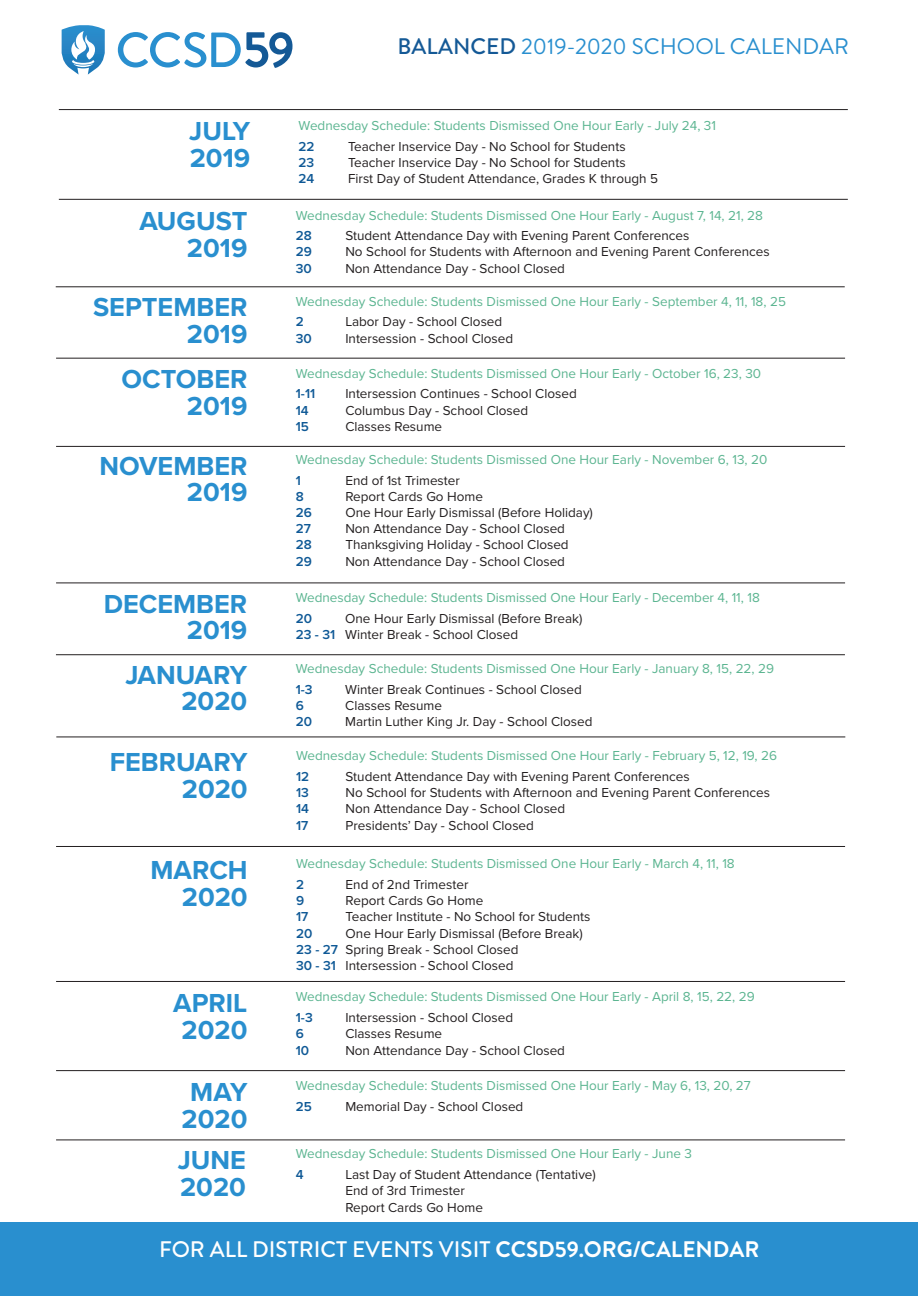
<style>
.page{position:relative;width:918px;height:1296px;background:#fff}
.page>*{position:absolute;margin:0;border:0;box-sizing:border-box;transform-origin:0 0}
.t1{font:700 27px "Proxima Nova";color:#298fcf}
.t2{font:500 22.5px "Brandon Grotesque";color:#fff}
.t3{font:22.5px "Brandon Grotesque";color:#298fcf}
.t4{font:13.5px "Proxima Nova";color:#231f20}
.t5{font:13.5px "Proxima Nova";color:#5cb591}
.t6{font:600 13.5px "Proxima Nova";color:#0f5996}
.s1{font-weight:500;color:#145996}
.s2{font-weight:600;color:#0f5996}
.s3{font-weight:700}
</style>
<div class="page">
<svg style="left:118px;top:32px;width:175px;height:36px"></svg>
<svg style="left:62px;top:25px;width:43px;height:50px"></svg>
<hr style="left:59px;top:199px;width:789px;height:1px;background:#231f20">
<hr style="left:59px;top:109px;width:789px;height:1px;background:#231f20">
<div style="left:0;top:1223px;width:918px;height:73px;background:#298fcf"></div>
<hr style="left:56px;top:287px;width:789px;height:1px;background:#231f20">
<hr style="left:56px;top:358px;width:789px;height:1px;background:#231f20">
<hr style="left:56px;top:446px;width:789px;height:1px;background:#231f20">
<hr style="left:56px;top:583px;width:789px;height:1px;background:#231f20">
<hr style="left:56px;top:654px;width:789px;height:1px;background:#231f20">
<hr style="left:56px;top:737px;width:789px;height:1px;background:#231f20">
<hr style="left:56px;top:846px;width:789px;height:1px;background:#231f20">
<hr style="left:56px;top:981px;width:789px;height:1px;background:#231f20">
<hr style="left:56px;top:1070px;width:789px;height:1px;background:#231f20">
<hr style="left:56px;top:1140px;width:789px;height:1px;background:#231f20">
<p class="t1" style="left:189px;top:111px;width:62px">JULY</p>
<p class="t1" style="left:190px;top:138px;width:62px">2019</p>
<p class="t1" style="left:139px;top:201px;width:110px">AUGUST</p>
<p class="t1" style="left:187px;top:228px;width:62px">2019</p>
<p class="t1" style="left:93px;top:287px;width:156px">SEPTEMBER</p>
<p class="t1" style="left:187px;top:314px;width:62px">2019</p>
<p class="t1" style="left:122px;top:359px;width:127px">OCTOBER</p>
<p class="t1" style="left:187px;top:386px;width:62px">2019</p>
<p class="t1" style="left:99px;top:445px;width:150px">NOVEMBER</p>
<p class="t1" style="left:187px;top:472px;width:62px">2019</p>
<p class="t1" style="left:104px;top:583px;width:145px">DECEMBER</p>
<p class="t1" style="left:187px;top:610px;width:62px">2019</p>
<p class="t1" style="left:125px;top:655px;width:123px">JANUARY</p>
<p class="t1" style="left:181px;top:681px;width:67px">2020</p>
<p class="t1" style="left:110px;top:742px;width:139px">FEBRUARY</p>
<p class="t1" style="left:182px;top:769px;width:67px">2020</p>
<p class="t1" style="left:150px;top:850px;width:99px">MARCH</p>
<p class="t1" style="left:182px;top:877px;width:67px">2020</p>
<p class="t1" style="left:173px;top:983px;width:76px">APRIL</p>
<p class="t1" style="left:182px;top:1010px;width:67px">2020</p>
<p class="t1" style="left:190px;top:1072px;width:59px">MAY</p>
<p class="t1" style="left:182px;top:1099px;width:67px">2020</p>
<p class="t1" style="left:178px;top:1140px;width:70px">JUNE</p>
<p class="t1" style="left:180px;top:1167px;width:67px">2020</p>
<p class="t3" style="left:397px;top:31px;width:453px"><span class="s1">BALANCED</span> 2019-2020 SCHOOL CALENDAR</p>
<p class="t5" style="left:299px;top:115px;width:419px">Wednesday Schedule: Students Dismissed One Hour Early - July 24, 31</p>
<p class="t6" style="left:299px;top:136px;width:18px">22</p>
<p class="t4" style="left:348px;top:136px;width:279px">Teacher Inservice Day - No School for Students</p>
<p class="t6" style="left:299px;top:152px;width:17px">23</p>
<p class="t4" style="left:348px;top:152px;width:279px">Teacher Inservice Day - No School for Students</p>
<p class="t6" style="left:299px;top:168px;width:17px">24</p>
<p class="t4" style="left:348px;top:168px;width:312px">First Day of Student Attendance, Grades K through 5</p>
<p class="t5" style="left:296px;top:205px;width:469px">Wednesday Schedule: Students Dismissed One Hour Early - August 7, 14, 21, 28</p>
<p class="t6" style="left:296px;top:226px;width:18px">28</p>
<p class="t4" style="left:345px;top:226px;width:346px">Student Attendance Day with Evening Parent Conferences</p>
<p class="t6" style="left:296px;top:242px;width:18px">29</p>
<p class="t4" style="left:345px;top:242px;width:426px">No School for Students with Afternoon and Evening Parent Conferences</p>
<p class="t6" style="left:296px;top:258px;width:18px">30</p>
<p class="t4" style="left:345px;top:258px;width:221px">Non Attendance Day - School Closed</p>
<p class="t5" style="left:296px;top:291px;width:492px">Wednesday Schedule: Students Dismissed One Hour Early - September 4, 11, 18, 25</p>
<p class="t6" style="left:296px;top:312px;width:10px">2</p>
<p class="t4" style="left:345px;top:312px;width:158px">Labor Day - School Closed</p>
<p class="t6" style="left:296px;top:328px;width:18px">30</p>
<p class="t4" style="left:345px;top:328px;width:169px">Intersession - School Closed</p>
<p class="t5" style="left:296px;top:363px;width:467px">Wednesday Schedule: Students Dismissed One Hour Early - October 16, 23, 30</p>
<p class="t6" style="left:296px;top:384px;width:21px">1-11</p>
<p class="t4" style="left:345px;top:384px;width:233px">Intersession Continues - School Closed</p>
<p class="t6" style="left:296px;top:400px;width:14px">14</p>
<p class="t4" style="left:345px;top:400px;width:184px">Columbus Day - School Closed</p>
<p class="t6" style="left:296px;top:416px;width:15px">15</p>
<p class="t4" style="left:345px;top:416px;width:98px">Classes Resume</p>
<p class="t5" style="left:296px;top:449px;width:473px">Wednesday Schedule: Students Dismissed One Hour Early - November 6, 13, 20</p>
<p class="t6" style="left:296px;top:470px;width:7px">1</p>
<p class="t4" style="left:345px;top:470px;width:116px">End of 1st Trimester</p>
<p class="t6" style="left:296px;top:486px;width:10px">8</p>
<p class="t4" style="left:345px;top:486px;width:139px">Report Cards Go Home</p>
<p class="t6" style="left:296px;top:502px;width:18px">26</p>
<p class="t4" style="left:345px;top:502px;width:249px">One Hour Early Dismissal (Before Holiday)</p>
<p class="t6" style="left:296px;top:519px;width:17px">27</p>
<p class="t4" style="left:345px;top:519px;width:221px">Non Attendance Day - School Closed</p>
<p class="t6" style="left:296px;top:535px;width:18px">28</p>
<p class="t4" style="left:345px;top:535px;width:225px">Thanksgiving Holiday - School Closed</p>
<p class="t6" style="left:296px;top:551px;width:18px">29</p>
<p class="t4" style="left:345px;top:551px;width:221px">Non Attendance Day - School Closed</p>
<p class="t5" style="left:296px;top:587px;width:466px">Wednesday Schedule: Students Dismissed One Hour Early - December 4, 11, 18</p>
<p class="t6" style="left:296px;top:608px;width:18px">20</p>
<p class="t4" style="left:345px;top:608px;width:239px">One Hour Early Dismissal (Before Break)</p>
<p class="t4" style="left:296px;top:624px;width:224px"><span class="s2">23 - 31</span> Winter Break - School Closed</p>
<p class="t5" style="left:296px;top:658px;width:480px">Wednesday Schedule: Students Dismissed One Hour Early - January 8, 15, 22, 29</p>
<p class="t6" style="left:296px;top:679px;width:18px">1-3</p>
<p class="t4" style="left:345px;top:679px;width:238px">Winter Break Continues - School Closed</p>
<p class="t6" style="left:296px;top:695px;width:10px">6</p>
<p class="t4" style="left:345px;top:695px;width:98px">Classes Resume</p>
<p class="t6" style="left:296px;top:712px;width:18px">20</p>
<p class="t4" style="left:345px;top:712px;width:249px">Martin Luther King Jr. Day - School Closed</p>
<p class="t5" style="left:296px;top:746px;width:482px">Wednesday Schedule: Students Dismissed One Hour Early - February 5, 12, 19, 26</p>
<p class="t6" style="left:296px;top:767px;width:15px">12</p>
<p class="t4" style="left:346px;top:767px;width:346px">Student Attendance Day with Evening Parent Conferences</p>
<p class="t6" style="left:296px;top:783px;width:14px">13</p>
<p class="t4" style="left:346px;top:783px;width:426px">No School for Students with Afternoon and Evening Parent Conferences</p>
<p class="t6" style="left:296px;top:799px;width:14px">14</p>
<p class="t4" style="left:346px;top:799px;width:221px">Non Attendance Day - School Closed</p>
<p class="t6" style="left:296px;top:815px;width:14px">17</p>
<p class="t4" style="left:346px;top:815px;width:190px">Presidents’ Day - School Closed</p>
<p class="t5" style="left:296px;top:854px;width:440px">Wednesday Schedule: Students Dismissed One Hour Early - March 4, 11, 18</p>
<p class="t6" style="left:296px;top:875px;width:10px">2</p>
<p class="t4" style="left:346px;top:875px;width:124px">End of 2nd Trimester</p>
<p class="t6" style="left:296px;top:891px;width:10px">9</p>
<p class="t4" style="left:346px;top:891px;width:139px">Report Cards Go Home</p>
<p class="t6" style="left:296px;top:907px;width:14px">17</p>
<p class="t4" style="left:346px;top:907px;width:246px">Teacher Institute - No School for Students</p>
<p class="t6" style="left:296px;top:923px;width:18px">20</p>
<p class="t4" style="left:346px;top:923px;width:239px">One Hour Early Dismissal (Before Break)</p>
<p class="t4" style="left:296px;top:939px;width:224px"><span class="s2">23 - 27</span> Spring Break - School Closed</p>
<p class="t4" style="left:296px;top:956px;width:219px"><span class="s2">30 - 31</span> Intersession - School Closed</p>
<p class="t5" style="left:296px;top:987px;width:460px">Wednesday Schedule: Students Dismissed One Hour Early - April 8, 15, 22, 29</p>
<p class="t6" style="left:296px;top:1008px;width:18px">1-3</p>
<p class="t4" style="left:345px;top:1008px;width:169px">Intersession - School Closed</p>
<p class="t6" style="left:296px;top:1024px;width:10px">6</p>
<p class="t4" style="left:345px;top:1024px;width:98px">Classes Resume</p>
<p class="t6" style="left:296px;top:1040px;width:15px">10</p>
<p class="t4" style="left:345px;top:1040px;width:221px">Non Attendance Day - School Closed</p>
<p class="t5" style="left:296px;top:1076px;width:456px">Wednesday Schedule: Students Dismissed One Hour Early - May 6, 13, 20, 27</p>
<p class="t6" style="left:296px;top:1096px;width:18px">25</p>
<p class="t4" style="left:345px;top:1096px;width:180px">Memorial Day - School Closed</p>
<p class="t5" style="left:296px;top:1144px;width:398px">Wednesday Schedule: Students Dismissed One Hour Early - June 3</p>
<p class="t6" style="left:296px;top:1165px;width:9px">4</p>
<p class="t4" style="left:345px;top:1165px;width:252px">Last Day of Student Attendance (Tentative)</p>
<p class="t4" style="left:345px;top:1181px;width:121px">End of 3rd Trimester</p>
<p class="t4" style="left:345px;top:1197px;width:139px">Report Cards Go Home</p>
<p class="t2" style="left:159px;top:1234px;width:602px">FOR ALL DISTRICT EVENTS VISIT <span class="s3">CCSD59.ORG/CALENDAR</span></p>
</div>
